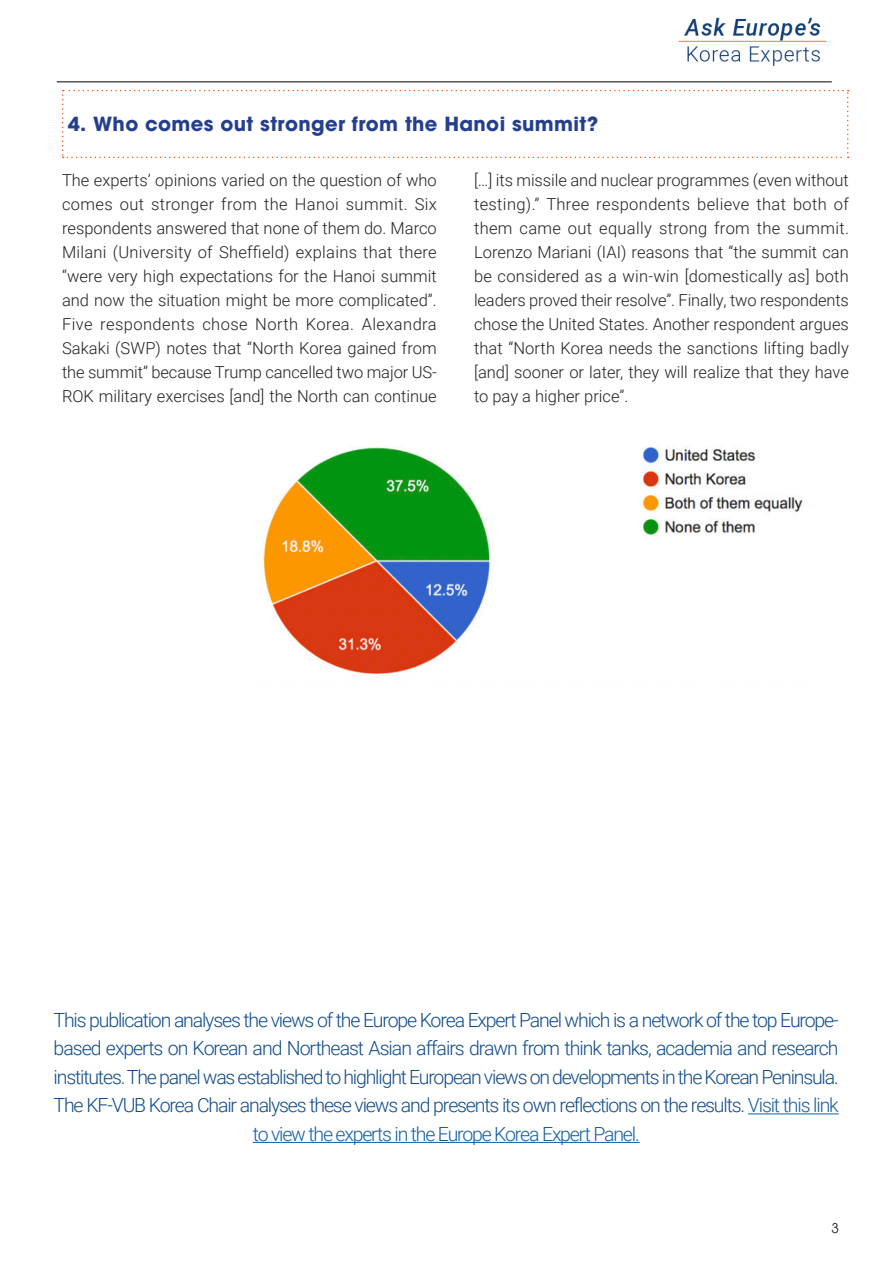
<style>
.page{position:relative;width:893px;height:1263px;background:#fff}
.page>*{position:absolute;margin:0;border:0;box-sizing:border-box;transform-origin:0 0}
.t1{font:300 19.5px/28.5px "Roboto";letter-spacing:-.06em;color:#0f4b8b;text-align:center}
.t2{font:700 19.5px "ITC Avant Garde Pro";letter-spacing:.02em;color:#253f8e}
.t3{font:300 16.5px/24px "Roboto";color:#231f20;text-align:justify}
.t4{font:13.5px "ITC Avant Garde Pro";color:#231f20}
.s1{color:#175d9e}
</style>
<div class="page">
<hr style="left:57px;top:82px;width:775px;height:1px;background:#000">
<img style="left:678px;top:17px;width:149px;height:48px">
<hr style="left:748px;top:1113px;width:91px;height:1px;background:#175d9e">
<hr style="left:253px;top:1142px;width:387px;height:1px;background:#175d9e">
<svg style="left:62px;top:90px;width:787px;height:68px"></svg>
<img style="left:264px;top:446px;width:539px;height:228px">
<p class="t2" style="left:68px;top:111px;width:532px">4. Who comes out stronger from the Hanoi summit?</p>
<p class="t3" style="left:62px;top:167px;width:376px">The experts’ opinions varied on the question of who comes out stronger from the Hanoi summit. Six respondents answered that none of them do. Marco Milani (University of Sheffield) explains that there “were very high expectations for the Hanoi summit and now the situation might be more complicated”.<br>Five respondents chose North Korea. Alexandra Sakaki (SWP) notes that “North Korea gained from the summit” because Trump cancelled two major US-ROK military exercises [and] the North can continue</p>
<p class="t3" style="left:474px;top:167px;width:376px">[…] its missile and nuclear programmes (even without testing).” Three respondents believe that both of them came out equally strong from the summit.<br>Lorenzo Mariani (IAI) reasons that “the summit can be considered as a win-win [domestically as] both leaders proved their resolve”. Finally, two respondents chose the United States. Another respondent argues that “North Korea needs the sanctions lifting badly [and] sooner or later, they will realize that they have to pay a higher price”.</p>
<p class="t1" style="left:54px;top:1005px;width:787px">This publication analyses the views of the Europe Korea Expert Panel which is a network of the top Europe&shy;based experts on Korean and Northeast Asian affairs drawn from think tanks, academia and research institutes. The panel was established to highlight European views on developments in the Korean Peninsula.<br>The KF-VUB Korea Chair analyses these views and presents its own reflections on the results. <span class="s1">Visit this link to view the experts in the Europe Korea Expert Panel.</span></p>
<p class="t4" style="left:831px;top:1220px;width:9px">3</p>
</div>
